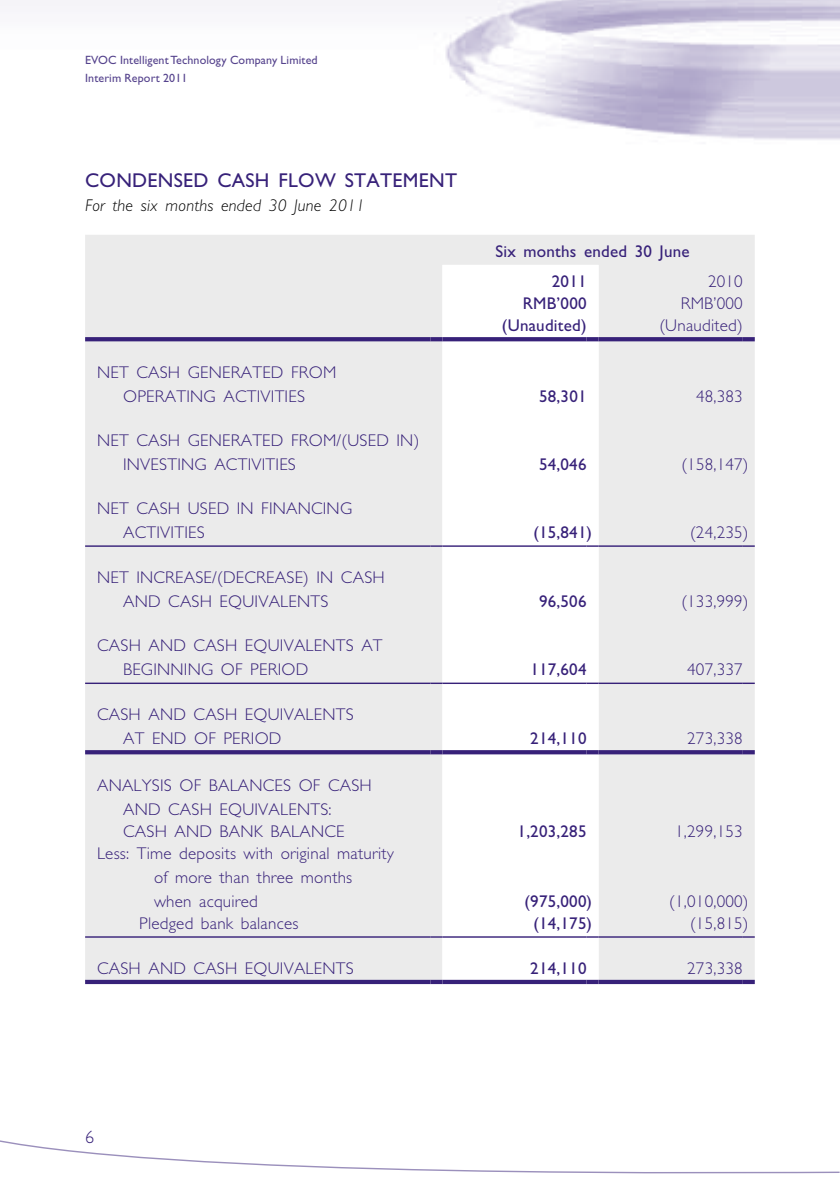
<style>
.page{position:relative;width:840px;height:1191px;background:#fff}
.page>*{position:absolute;margin:0;border:0;box-sizing:border-box;transform-origin:0 0}
.t1{font:20px "Gill Sans Std";letter-spacing:.015em;color:#372179}
.t2{font:300 18px "Gill Sans Std";color:#372179}
.t3{font:300 17px/24px "Gill Sans Std";letter-spacing:.015em;color:#372179}
.t4{font:17px/30.2px "Gill Sans Std";letter-spacing:.015em;color:#372179}
.t5{font:italic 300 17px "Gill Sans Std";letter-spacing:.015em;color:#000}
.t6{font:12px/18px "Gill Sans Std";letter-spacing:.01em;color:#55438d}
</style>
<div class="page">
<svg style="left:0;top:1140px;width:839px;height:34px"></svg>
<div style="left:85px;top:235px;width:669px;height:744px;background:#ebebeb"></div>
<svg style="left:442px;top:265px;width:156px;height:714px"></svg>
<svg style="left:85px;top:337px;width:345px;height:4px"></svg>
<svg style="left:430px;top:337px;width:12px;height:4px"></svg>
<svg style="left:442px;top:337px;width:144px;height:4px"></svg>
<svg style="left:586px;top:337px;width:12px;height:4px"></svg>
<svg style="left:598px;top:337px;width:144px;height:4px"></svg>
<svg style="left:742px;top:337px;width:12px;height:4px"></svg>
<svg style="left:85px;top:750px;width:345px;height:4px"></svg>
<svg style="left:430px;top:750px;width:12px;height:4px"></svg>
<svg style="left:442px;top:750px;width:144px;height:4px"></svg>
<svg style="left:586px;top:750px;width:12px;height:4px"></svg>
<svg style="left:598px;top:750px;width:144px;height:4px"></svg>
<svg style="left:742px;top:750px;width:12px;height:4px"></svg>
<div style="left:85px;top:979px;width:345px;height:5px;background:#372179"></div>
<div style="left:430px;top:979px;width:12px;height:5px;background:#372179"></div>
<div style="left:442px;top:979px;width:144px;height:5px;background:#372179"></div>
<div style="left:586px;top:979px;width:12px;height:5px;background:#372179"></div>
<div style="left:598px;top:979px;width:144px;height:5px;background:#372179"></div>
<div style="left:742px;top:979px;width:12px;height:5px;background:#372179"></div>
<hr style="left:85px;top:545px;width:345px;height:2px;background:#372179">
<svg style="left:430px;top:545px;width:12px;height:2px"></svg>
<hr style="left:442px;top:545px;width:144px;height:2px;background:#372179">
<svg style="left:586px;top:545px;width:12px;height:2px"></svg>
<hr style="left:598px;top:545px;width:144px;height:2px;background:#372179">
<svg style="left:742px;top:545px;width:12px;height:2px"></svg>
<hr style="left:85px;top:682px;width:345px;height:2px;background:#372179">
<svg style="left:430px;top:682px;width:12px;height:2px"></svg>
<hr style="left:442px;top:682px;width:144px;height:2px;background:#372179">
<svg style="left:586px;top:682px;width:12px;height:2px"></svg>
<hr style="left:598px;top:682px;width:144px;height:2px;background:#372179">
<svg style="left:742px;top:682px;width:12px;height:2px"></svg>
<hr style="left:85px;top:936px;width:345px;height:1px;background:#372179">
<svg style="left:430px;top:936px;width:12px;height:1px"></svg>
<hr style="left:442px;top:936px;width:144px;height:1px;background:#372179">
<svg style="left:586px;top:936px;width:12px;height:1px"></svg>
<hr style="left:598px;top:936px;width:144px;height:1px;background:#372179">
<svg style="left:742px;top:936px;width:12px;height:1px"></svg>
<p class="t6" style="left:85px;top:51px;width:234px">EVOC Intelligent Technology Company Limited<br>Interim Report 2011</p>
<p class="t1" style="left:85px;top:168px;width:373px">CONDENSED CASH FLOW STATEMENT</p>
<p class="t5" style="left:85px;top:195px;width:281px">For the six months ended 30 June 2011</p>
<p class="t3" style="left:97px;top:360px;width:240px;text-align:center">NET CASH GENERATED FROM<br>OPERATING ACTIVITIES</p>
<p class="t3" style="left:123px;top:428px;width:297px;text-indent:-26px">NET CASH GENERATED FROM/(USED IN)<br>INVESTING ACTIVITIES</p>
<p class="t3" style="left:123px;top:496px;width:230px;text-indent:-26px">NET CASH USED IN FINANCING<br>ACTIVITIES</p>
<p class="t3" style="left:123px;top:565px;width:263px;text-indent:-26px">NET INCREASE/(DECREASE) IN CASH<br>AND CASH EQUIVALENTS</p>
<p class="t3" style="left:123px;top:634px;width:261px;text-indent:-26px">CASH AND CASH EQUIVALENTS AT<br>BEGINNING OF PERIOD</p>
<p class="t3" style="left:123px;top:703px;width:232px;text-indent:-26px">CASH AND CASH EQUIVALENTS<br>AT END OF PERIOD</p>
<p class="t4" style="left:551px;top:236px;width:139px;text-indent:-56px">Six months ended 30 June<br>2011</p>
<p class="t3" style="left:707px;top:269px;width:36px">2010</p>
<p class="t4" style="left:522px;top:288px;width:65px">RMB’000</p>
<p class="t3" style="left:680px;top:292px;width:63px">RMB’000</p>
<p class="t4" style="left:501px;top:310px;width:86px">(Unaudited)</p>
<p class="t3" style="left:659px;top:314px;width:85px">(Unaudited)</p>
<p class="t4" style="left:539px;top:381px;width:49px">58,301</p>
<p class="t3" style="left:695px;top:384px;width:48px">48,383</p>
<p class="t4" style="left:539px;top:449px;width:49px">54,046</p>
<p class="t3" style="left:681px;top:452px;width:68px">(158,147)</p>
<p class="t4" style="left:533px;top:517px;width:60px">(15,841)</p>
<p class="t3" style="left:689px;top:520px;width:60px">(24,235)</p>
<p class="t4" style="left:538px;top:586px;width:49px">96,506</p>
<p class="t3" style="left:681px;top:589px;width:68px">(133,999)</p>
<p class="t4" style="left:530px;top:654px;width:58px">117,604</p>
<p class="t3" style="left:686px;top:658px;width:57px">407,337</p>
<p class="t4" style="left:530px;top:723px;width:58px">214,110</p>
<p class="t3" style="left:686px;top:727px;width:57px">273,338</p>
<p class="t3" style="left:123px;top:773px;width:250px;text-indent:-26px">ANALYSIS OF BALANCES OF CASH<br>AND CASH EQUIVALENTS:</p>
<p class="t3" style="left:123px;top:819px;width:223px">CASH AND BANK BALANCE</p>
<p class="t4" style="left:517px;top:816px;width:70px">1,203,285</p>
<p class="t3" style="left:674px;top:819px;width:69px">1,299,153</p>
<p class="t3" style="left:154px;top:841px;width:241px;text-indent:-57px">Less: Time deposits with original maturity of more than three months when acquired</p>
<p class="t4" style="left:524px;top:886px;width:69px">(975,000)</p>
<p class="t3" style="left:669px;top:889px;width:80px">(1,010,000)</p>
<p class="t3" style="left:139px;top:911px;width:161px">Pledged bank balances</p>
<p class="t4" style="left:533px;top:908px;width:60px">(14,175)</p>
<p class="t3" style="left:689px;top:911px;width:60px">(15,815)</p>
<p class="t3" style="left:97px;top:956px;width:258px">CASH AND CASH EQUIVALENTS</p>
<p class="t4" style="left:530px;top:953px;width:58px">214,110</p>
<p class="t3" style="left:686px;top:956px;width:57px">273,338</p>
<p class="t2" style="left:85px;top:1126px;width:10px">6</p>
</div>
